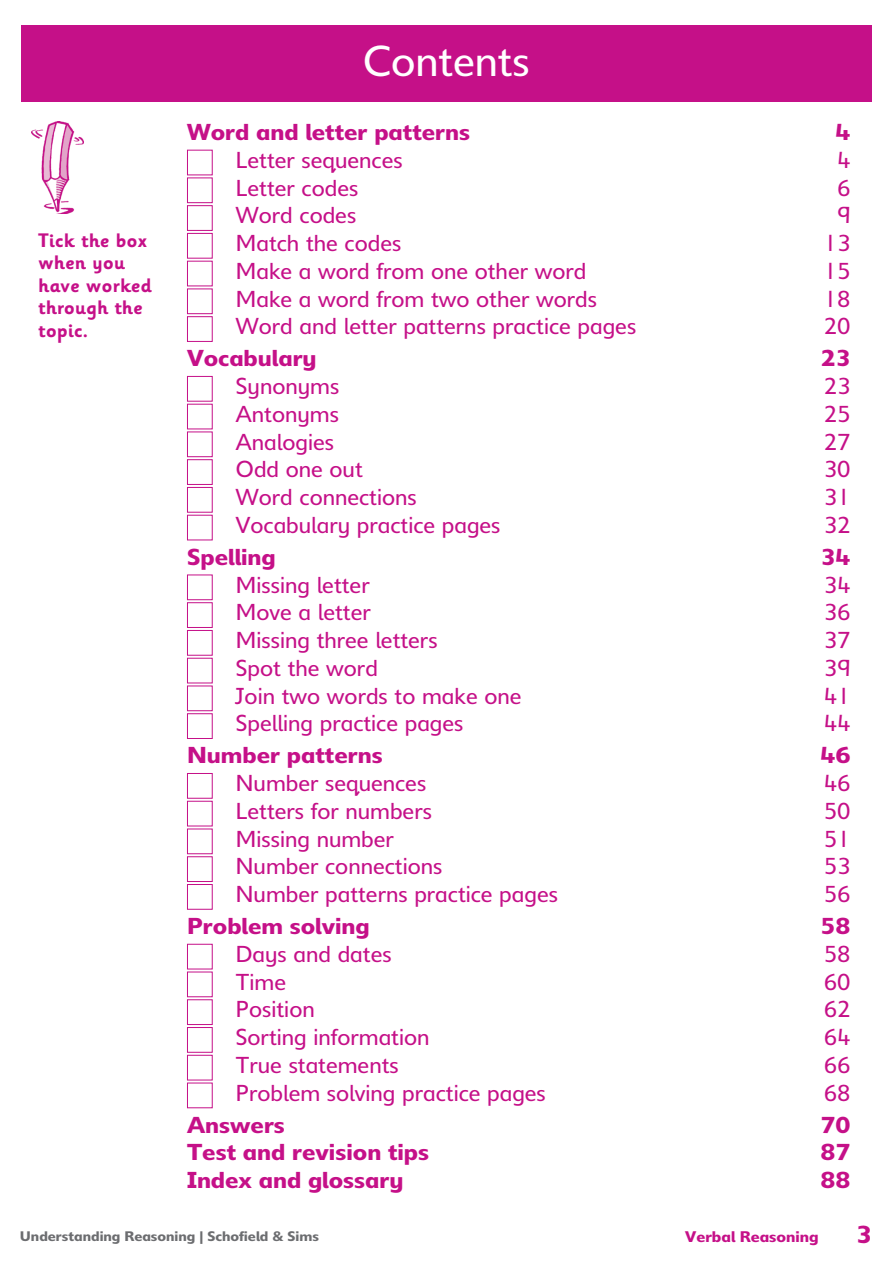
<style>
.page{position:relative;width:893px;height:1263px;background:#fff}
.page>*{position:absolute;margin:0;border:0;box-sizing:border-box;transform-origin:0 0}
.t1{font:42px "Delargo DT Infant Alt";color:#fff}
.t2{font:600 24px "Delargo DT Infant Alt";color:#c51088}
.t3{font:22.5px "Delargo DT Infant Alt";color:#c51088}
.t4{font:600 22.5px "Delargo DT Infant Alt";color:#c51088}
.t5{font:700 19.5px/22.5px "Sass Prim Inft";color:#c51088}
.t6{font:600 15px "Delargo DT Infant Alt";color:#c51088}
.t7{font:600 13.5px "Delargo DT Infant Alt";color:#6c6d70}
</style>
<div class="page">
<div style="left:21px;top:26px;width:851px;height:76px;background:#c51088"></div>
<div style="left:187px;top:150px;width:26px;height:25px;border:1px solid #c51088"></div>
<div style="left:187px;top:178px;width:26px;height:25px;border:1px solid #c51088"></div>
<div style="left:187px;top:205px;width:26px;height:26px;border:1px solid #c51088"></div>
<div style="left:187px;top:233px;width:26px;height:26px;border:1px solid #c51088"></div>
<div style="left:187px;top:261px;width:26px;height:25px;border:1px solid #c51088"></div>
<div style="left:187px;top:289px;width:26px;height:25px;border:1px solid #c51088"></div>
<div style="left:187px;top:316px;width:26px;height:26px;border:1px solid #c51088"></div>
<div style="left:187px;top:376px;width:26px;height:26px;border:1px solid #c51088"></div>
<div style="left:187px;top:404px;width:26px;height:25px;border:1px solid #c51088"></div>
<div style="left:187px;top:432px;width:26px;height:25px;border:1px solid #c51088"></div>
<div style="left:187px;top:459px;width:26px;height:26px;border:1px solid #c51088"></div>
<div style="left:187px;top:487px;width:26px;height:26px;border:1px solid #c51088"></div>
<div style="left:187px;top:515px;width:26px;height:25px;border:1px solid #c51088"></div>
<div style="left:187px;top:575px;width:26px;height:25px;border:1px solid #c51088"></div>
<div style="left:187px;top:602px;width:26px;height:26px;border:1px solid #c51088"></div>
<div style="left:187px;top:630px;width:26px;height:26px;border:1px solid #c51088"></div>
<div style="left:187px;top:686px;width:26px;height:25px;border:1px solid #c51088"></div>
<div style="left:187px;top:713px;width:26px;height:26px;border:1px solid #c51088"></div>
<div style="left:187px;top:773px;width:26px;height:26px;border:1px solid #c51088"></div>
<div style="left:187px;top:856px;width:26px;height:26px;border:1px solid #c51088"></div>
<div style="left:187px;top:884px;width:26px;height:26px;border:1px solid #c51088"></div>
<div style="left:187px;top:944px;width:26px;height:25px;border:1px solid #c51088"></div>
<div style="left:187px;top:999px;width:26px;height:26px;border:1px solid #c51088"></div>
<div style="left:187px;top:1027px;width:26px;height:26px;border:1px solid #c51088"></div>
<div style="left:187px;top:1055px;width:26px;height:25px;border:1px solid #c51088"></div>
<div style="left:187px;top:1083px;width:26px;height:25px;border:1px solid #c51088"></div>
<img style="left:32px;top:121px;width:52px;height:93px">
<p class="t5" style="left:38px;top:229px;width:115px">Tic‡ the box when you have wor‡ed through the topic.</p>
<h1 class="t1" style="left:363px;top:32px;width:168px">Contents</h1>
<p class="t4" style="left:187px;top:116px;width:285px">Word and letter patterns</p>
<p class="t4" style="left:835px;top:116px;width:17px">4</p>
<p class="t3" style="left:236px;top:144px;width:168px">Letter sequences</p>
<p class="t3" style="left:837px;top:144px;width:15px">4</p>
<p class="t3" style="left:236px;top:172px;width:124px">Letter codes</p>
<p class="t3" style="left:837px;top:172px;width:15px">6</p>
<p class="t3" style="left:236px;top:200px;width:122px">Word codes</p>
<p class="t3" style="left:837px;top:200px;width:15px">9</p>
<p class="t3" style="left:236px;top:227px;width:167px">Match the codes</p>
<p class="t3" style="left:824px;top:227px;width:28px">13</p>
<p class="t3" style="left:236px;top:255px;width:352px">Make a word from one other word</p>
<p class="t3" style="left:824px;top:255px;width:28px">15</p>
<p class="t3" style="left:236px;top:283px;width:363px">Make a word from two other words</p>
<p class="t3" style="left:824px;top:283px;width:28px">18</p>
<p class="t3" style="left:236px;top:311px;width:402px">Word and letter patterns practice pages</p>
<p class="t3" style="left:824px;top:311px;width:28px">20</p>
<p class="t4" style="left:187px;top:342px;width:131px">Vocabulary</p>
<p class="t4" style="left:820px;top:342px;width:32px">23</p>
<p class="t3" style="left:236px;top:370px;width:105px">Synonyms</p>
<p class="t3" style="left:824px;top:370px;width:28px">23</p>
<p class="t3" style="left:236px;top:398px;width:105px">Antonyms</p>
<p class="t3" style="left:824px;top:398px;width:28px">25</p>
<p class="t3" style="left:236px;top:426px;width:100px">Analogies</p>
<p class="t3" style="left:824px;top:426px;width:28px">27</p>
<p class="t3" style="left:236px;top:454px;width:128px">Odd one out</p>
<p class="t3" style="left:824px;top:454px;width:28px">30</p>
<p class="t3" style="left:236px;top:481px;width:182px">Word connections</p>
<p class="t3" style="left:824px;top:481px;width:28px">31</p>
<p class="t3" style="left:236px;top:509px;width:266px">Vocabulary practice pages</p>
<p class="t3" style="left:824px;top:509px;width:28px">32</p>
<p class="t4" style="left:187px;top:541px;width:90px">Spelling</p>
<p class="t4" style="left:820px;top:541px;width:32px">34</p>
<p class="t3" style="left:236px;top:569px;width:135px">Missing letter</p>
<p class="t3" style="left:824px;top:569px;width:28px">34</p>
<p class="t3" style="left:236px;top:597px;width:136px">Move a letter</p>
<p class="t3" style="left:824px;top:597px;width:28px">36</p>
<p class="t3" style="left:236px;top:624px;width:203px">Missing three letters</p>
<p class="t3" style="left:824px;top:624px;width:28px">37</p>
<p class="t3" style="left:236px;top:652px;width:143px">Spot the word</p>
<p class="t3" style="left:824px;top:652px;width:28px">39</p>
<p class="t3" style="left:236px;top:680px;width:287px">Join two words to make one</p>
<p class="t3" style="left:824px;top:680px;width:28px">41</p>
<p class="t3" style="left:236px;top:708px;width:229px">Spelling practice pages</p>
<p class="t3" style="left:824px;top:708px;width:28px">44</p>
<p class="t4" style="left:187px;top:739px;width:197px">Number patterns</p>
<p class="t4" style="left:820px;top:739px;width:32px">46</p>
<p class="t3" style="left:236px;top:767px;width:192px">Number sequences</p>
<p class="t3" style="left:824px;top:767px;width:28px">46</p>
<p class="t3" style="left:236px;top:795px;width:197px">Letters for numbers</p>
<p class="t3" style="left:824px;top:795px;width:28px">50</p>
<p class="t3" style="left:236px;top:823px;width:159px">Missing number</p>
<p class="t3" style="left:824px;top:823px;width:28px">51</p>
<p class="t3" style="left:236px;top:851px;width:208px">Number connections</p>
<p class="t3" style="left:824px;top:851px;width:28px">53</p>
<p class="t3" style="left:236px;top:878px;width:323px">Number patterns practice pages</p>
<p class="t3" style="left:824px;top:878px;width:28px">56</p>
<p class="t4" style="left:187px;top:910px;width:184px">Problem solving</p>
<p class="t4" style="left:820px;top:910px;width:32px">58</p>
<p class="t3" style="left:236px;top:938px;width:157px">Days and dates</p>
<p class="t3" style="left:824px;top:938px;width:28px">58</p>
<p class="t3" style="left:236px;top:966px;width:52px">Time</p>
<p class="t3" style="left:824px;top:966px;width:28px">60</p>
<p class="t3" style="left:236px;top:994px;width:80px">Position</p>
<p class="t3" style="left:824px;top:994px;width:28px">62</p>
<p class="t3" style="left:236px;top:1021px;width:195px">Sorting information</p>
<p class="t3" style="left:824px;top:1021px;width:28px">64</p>
<p class="t3" style="left:236px;top:1049px;width:164px">True statements</p>
<p class="t3" style="left:824px;top:1049px;width:28px">66</p>
<p class="t3" style="left:236px;top:1077px;width:311px">Problem solving practice pages</p>
<p class="t3" style="left:824px;top:1077px;width:28px">68</p>
<p class="t4" style="left:187px;top:1108px;width:99px">Answers</p>
<p class="t4" style="left:820px;top:1108px;width:32px">70</p>
<p class="t4" style="left:187px;top:1136px;width:244px">Test and revision tips</p>
<p class="t4" style="left:820px;top:1136px;width:32px">87</p>
<p class="t4" style="left:187px;top:1164px;width:218px">Index and glossary</p>
<p class="t4" style="left:820px;top:1164px;width:32px">88</p>
<p class="t7" style="left:20px;top:1226px;width:301px">Understanding Reasoning | Schofield &amp; Sims</p>
<p class="t6" style="left:685px;top:1226px;width:135px">Verbal Reasoning</p>
<p class="t2" style="left:856px;top:1217px;width:18px">3</p>
</div>
